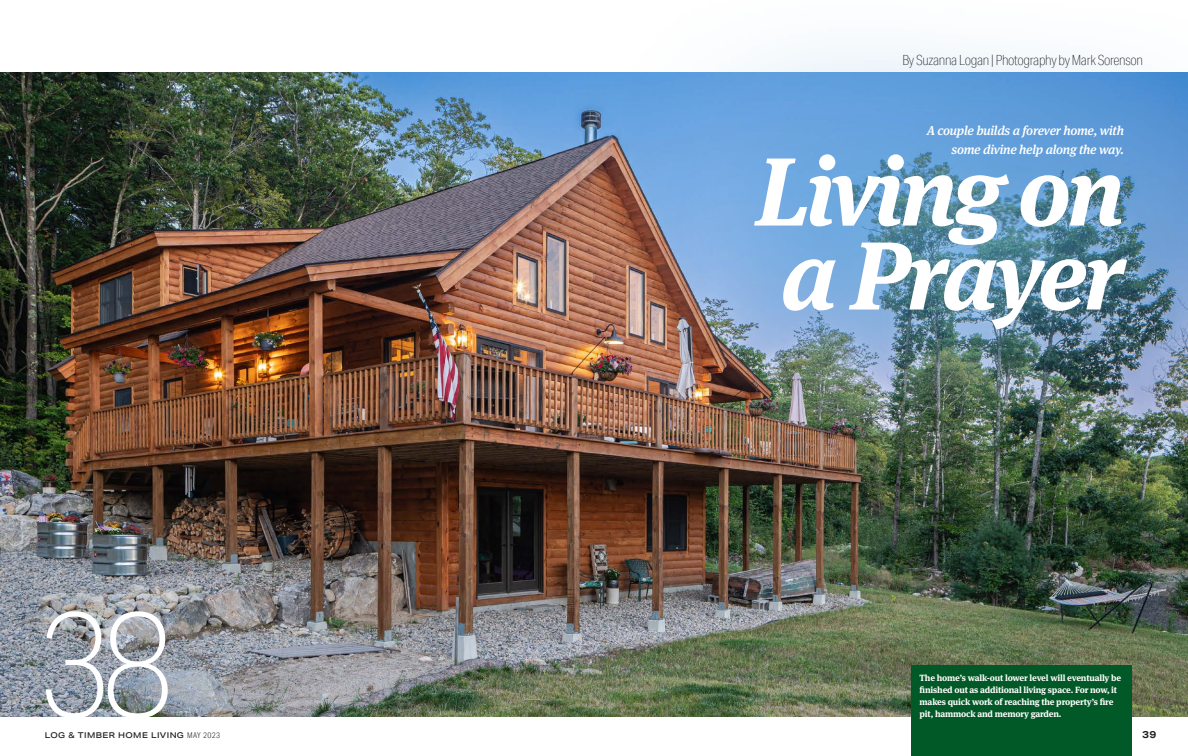
<style>
.page{position:relative;width:1188px;height:756px;background:#fff}
.page>*{position:absolute;margin:0;border:0;box-sizing:border-box;transform-origin:0 0}
.t1{font:100 147.2px "Aktiv Grotesk Cd";color:#fff}
.t2{font:italic 700 96.4px/84px "Meta Serif Pro";letter-spacing:-.04em;color:#fff}
.t3{font:100 14px "Aktiv Grotesk Cd";letter-spacing:-.02em;color:#231f20}
.t4{font:italic 500 13px/19px "Meta Serif Pro";letter-spacing:-.02em;color:#fff;text-align:right}
.t5{font:700 9px/12px "Meta Serif Pro";letter-spacing:-.02em;color:#fff}
.t6{font:500 8px "Aktiv Grotesk Ex";letter-spacing:.05em;color:#231f20}
.s1{font-family:"Aktiv Grotesk Cd";font-weight:300}
</style>
<div class="page">
<img style="left:0;top:72px;width:1188px;height:644px">
<div style="left:605px;top:0;width:583px;height:477px;background:#4d9ed7;opacity:.6"></div>
<div style="left:911px;top:665px;width:220px;height:91px;background:#005926"></div>
<h1 class="t1" style="left:37px;top:580px;width:139px">38</h1>
<p class="t6" style="left:45px;top:730px;width:177px">LOG &amp; TIMBER HOME LIVING <span class="s1">MAY 2023</span></p>
<h3 class="t3" style="left:902px;top:52px;width:242px">By Suzanna Logan | Photography by Mark Sorenson</h3>
<h3 class="t4" style="left:927px;top:120px;width:199px">A couple builds a forever home, with some divine help along the way.</h3>
<h2 class="t2" style="left:756px;top:142px;width:370px">Living on a Prayer</h2>
<p class="t5" style="left:920px;top:671px;width:203px">The home’s walk-out lower level will eventually be finished out as additional living space. For now, it makes quick work of reaching the property’s fire pit, hammock and memory garden.</p>
</div>
